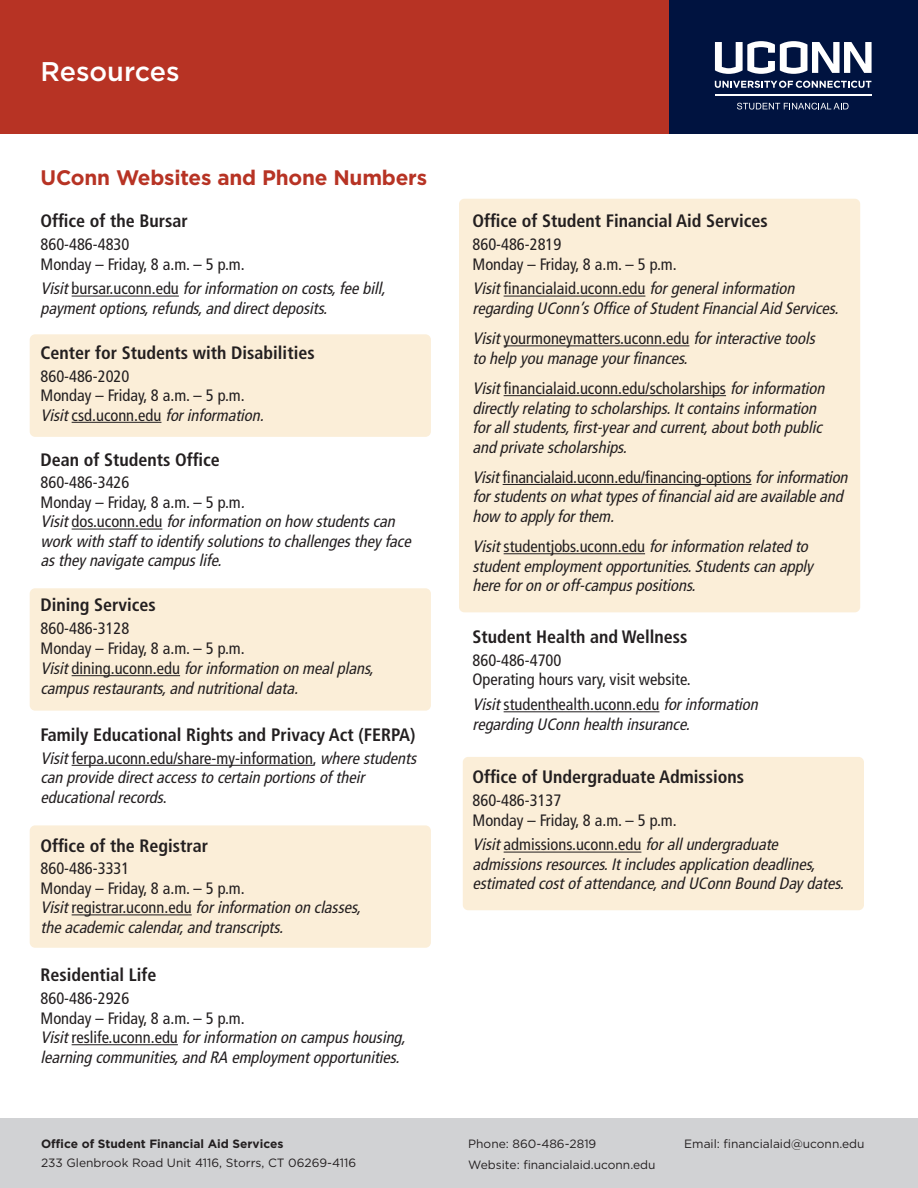
<style>
.page{position:relative;width:918px;height:1188px;background:#fff}
.page>*{position:absolute;margin:0;border:0;box-sizing:border-box;transform-origin:0 0}
.t1{font:500 27px "Gotham";color:#fff}
.t2{font:700 21px "Gotham";letter-spacing:-.01em;color:#b73324}
.t3{font:700 condensed 18px "Frutiger LT Std";color:#231f20}
.t4{font:italic condensed 16.5px/19.5px "Frutiger LT Std";color:#231f20}
.t5{font:condensed 16.5px/19.5px "Frutiger LT Std";color:#231f20}
.t6{font:12px "Gotham";color:#231f20}
.t7{font:700 12px "Gotham";color:#231f20}
.s1{font-style:normal}
</style>
<div class="page">
<div style="left:30px;top:334px;width:401px;height:103px;background:#fbeed8;border-radius:5px"></div>
<div style="left:459px;top:199px;width:401px;height:413px;background:#fbeed8;border-radius:5px"></div>
<div style="left:30px;top:588px;width:401px;height:123px;background:#fbeed8;border-radius:5px"></div>
<div style="left:30px;top:825px;width:401px;height:123px;background:#fbeed8;border-radius:5px"></div>
<div style="left:463px;top:757px;width:401px;height:153px;background:#fbeed8;border-radius:5px"></div>
<div style="left:0;top:0;width:671px;height:134px;background:#b73324"></div>
<div style="left:669px;top:0;width:249px;height:134px;background:#001340"></div>
<svg style="left:715px;top:81px;width:156px;height:7px"></svg>
<svg style="left:715px;top:41px;width:157px;height:33px"></svg>
<svg style="left:737px;top:103px;width:112px;height:7px"></svg>
<hr style="left:715px;top:95px;width:156px;height:1px;background:#fff">
<hr style="left:72px;top:296px;width:107px;height:1px;background:#231f20">
<hr style="left:72px;top:422px;width:89px;height:1px;background:#231f20">
<hr style="left:72px;top:529px;width:90px;height:1px;background:#231f20">
<hr style="left:72px;top:675px;width:108px;height:1px;background:#231f20">
<hr style="left:72px;top:765px;width:241px;height:1px;background:#231f20">
<hr style="left:72px;top:914px;width:120px;height:1px;background:#231f20">
<hr style="left:72px;top:1044px;width:106px;height:1px;background:#231f20">
<hr style="left:504px;top:296px;width:141px;height:1px;background:#231f20">
<hr style="left:504px;top:345px;width:185px;height:1px;background:#231f20">
<hr style="left:504px;top:395px;width:222px;height:1px;background:#231f20">
<hr style="left:503px;top:484px;width:249px;height:1px;background:#231f20">
<hr style="left:504px;top:553px;width:141px;height:1px;background:#231f20">
<hr style="left:504px;top:711px;width:155px;height:1px;background:#231f20">
<hr style="left:504px;top:852px;width:137px;height:1px;background:#231f20">
<div style="left:0;top:1119px;width:918px;height:69px;background:#d1d2d4"></div>
<p class="t1" style="left:40px;top:54px;width:141px">Resources</p>
<p class="t2" style="left:40px;top:164px;width:388px">UConn Websites and Phone Numbers</p>
<p class="t3" style="left:40px;top:210px;width:149px">Office of the Bursar</p>
<p class="t5" style="left:40px;top:235px;width:90px">860-486-4830</p>
<p class="t5" style="left:40px;top:254px;width:206px">Monday – Friday, 8 a.m. – 5 p.m.</p>
<p class="t4" style="left:40px;top:279px;width:350px">Visit <span class="s1">b u r s a r. u c o n n . e d u</span> forinformation on costs,feebill, paymentoptions,refunds,and directdeposits.</p>
<p class="t3" style="left:40px;top:342px;width:276px">Center for Students with Disabilities</p>
<p class="t5" style="left:40px;top:366px;width:90px">860-486-2020</p>
<p class="t5" style="left:40px;top:386px;width:206px">Monday – Friday, 8 a.m. – 5 p.m.</p>
<p class="t4" style="left:40px;top:405px;width:229px">Visit<span class="s1">c s d . u c o n n . e d u</span> forinformation.</p>
<p class="t3" style="left:40px;top:449px;width:181px">Dean of Students Office</p>
<p class="t5" style="left:40px;top:473px;width:90px">860-486-3426</p>
<p class="t4" style="left:40px;top:493px;width:376px"><span class="s1">Monday – Friday, 8 a.m. – 5 p.m</span>.<br>Visit<span class="s1">d o s . u c o n n . e d u</span> forinformation on how studentscan workwith staffto identifysolutionsto challengestheyface astheynavigatecampuslife.</p>
<p class="t3" style="left:40px;top:594px;width:117px">Dining Services</p>
<p class="t5" style="left:40px;top:619px;width:90px">860-486-3128</p>
<p class="t5" style="left:40px;top:639px;width:206px">Monday – Friday, 8 a.m. – 5 p.m.</p>
<p class="t4" style="left:40px;top:659px;width:339px">Visit <span class="s1">d i n i n g . u c o n n . e d u</span> forinformation on mealplans, campusrestaurants,and nutritionaldata.</p>
<p class="t3" style="left:40px;top:724px;width:376px">Family Educational Rights and Privacy Act (FERPA)</p>
<p class="t4" style="left:40px;top:748px;width:381px">Visit<span class="s1">ferpa.uconn.edu/share-my-information,</span> wherestudents can providedirectaccessto certain portionsoftheir educationalrecords<span class="s1">.</span></p>
<p class="t3" style="left:40px;top:835px;width:169px">Office of the Registrar</p>
<p class="t5" style="left:40px;top:859px;width:90px">860-486-3331</p>
<p class="t5" style="left:40px;top:878px;width:206px">Monday – Friday, 8 a.m. – 5 p.m.</p>
<p class="t4" style="left:40px;top:898px;width:326px">Visit <span class="s1">r e g i s t r a r. u c o n n . e d u</span> forinformation on classes, theacademiccalendar,and transcripts.</p>
<p class="t3" style="left:40px;top:964px;width:118px">Residential Life</p>
<p class="t5" style="left:40px;top:989px;width:90px">860-486-2926</p>
<p class="t5" style="left:40px;top:1008px;width:206px">Monday – Friday, 8 a.m. – 5 p.m.</p>
<p class="t4" style="left:40px;top:1028px;width:371px">Visit <span class="s1">r e s l i f e . u c o n n . e d u</span> forinformation on campushousing, learning communities,and RA employmentopportunities.</p>
<p class="t7" style="left:41px;top:1136px;width:244px">Office of Student Financial Aid Services</p>
<p class="t6" style="left:41px;top:1155px;width:317px">233 Glenbrook Road Unit 4116, Storrs, CT 06269-4116</p>
<p class="t3" style="left:472px;top:210px;width:297px">Office of Student Financial Aid Services</p>
<p class="t5" style="left:472px;top:235px;width:206px">860-486-2819<br>Monday – Friday, 8 a.m. – 5 p.m.</p>
<p class="t4" style="left:472px;top:279px;width:372px">Visit<span class="s1">fi n a n c i a l a i d . u c o n n . e d u</span> forgeneralinformation regarding UConn’sOfficeofStudentFinancialAid Services.</p>
<p class="t4" style="left:472px;top:329px;width:348px">Visit<span class="s1">yourmoneymatters.uconn.edu</span> forinteractivetools to help you manageyourfinances.</p>
<p class="t4" style="left:472px;top:379px;width:358px">Visit<span class="s1">financialaid.uconn.edu/scholarships</span> forinformation directlyrelating to scholarships.Itcontainsinformation forallstudents,first-yearand current,aboutboth public and privatescholarships.</p>
<p class="t4" style="left:472px;top:467px;width:381px">Visit<span class="s1">financialaid.uconn.edu/financing-options</span> forinformation forstudentson whattypesoffinancialaid areavailableand how to applyforthem.</p>
<p class="t4" style="left:472px;top:537px;width:346px">Visit<span class="s1">s t u d e n tj o b s . u c o n n . e d u</span> forinformation related to studentemploymentopportunities.Studentscan apply hereforon oroff-campuspositions.</p>
<p class="t3" style="left:472px;top:626px;width:216px">Student Health and Wellness</p>
<p class="t5" style="left:472px;top:650px;width:90px">860-486-4700</p>
<p class="t5" style="left:472px;top:670px;width:220px">Operating hours vary, visit website.</p>
<p class="t4" style="left:472px;top:695px;width:291px">Visit<span class="s1">studenthealth.uconn.edu</span> forinformation regarding UConn health insurance.</p>
<p class="t3" style="left:472px;top:766px;width:273px">Office of Undergraduate Admissions</p>
<p class="t5" style="left:472px;top:791px;width:206px">860-486-3137<br>Monday – Friday, 8 a.m. – 5 p.m.</p>
<p class="t4" style="left:472px;top:835px;width:377px">Visit<span class="s1">admissions.uconn.edu</span> forallundergraduate admissionsresources.Itincludesapplication deadlines, estimated costofattendance,and UConn Bound Daydates.</p>
<p class="t6" style="left:468px;top:1136px;width:130px">Phone: 860-486-2819</p>
<p class="t6" style="left:684px;top:1136px;width:182px">Email: financialaid@uconn.edu</p>
<p class="t6" style="left:468px;top:1157px;width:189px">Website: financialaid.uconn.edu</p>
</div>
